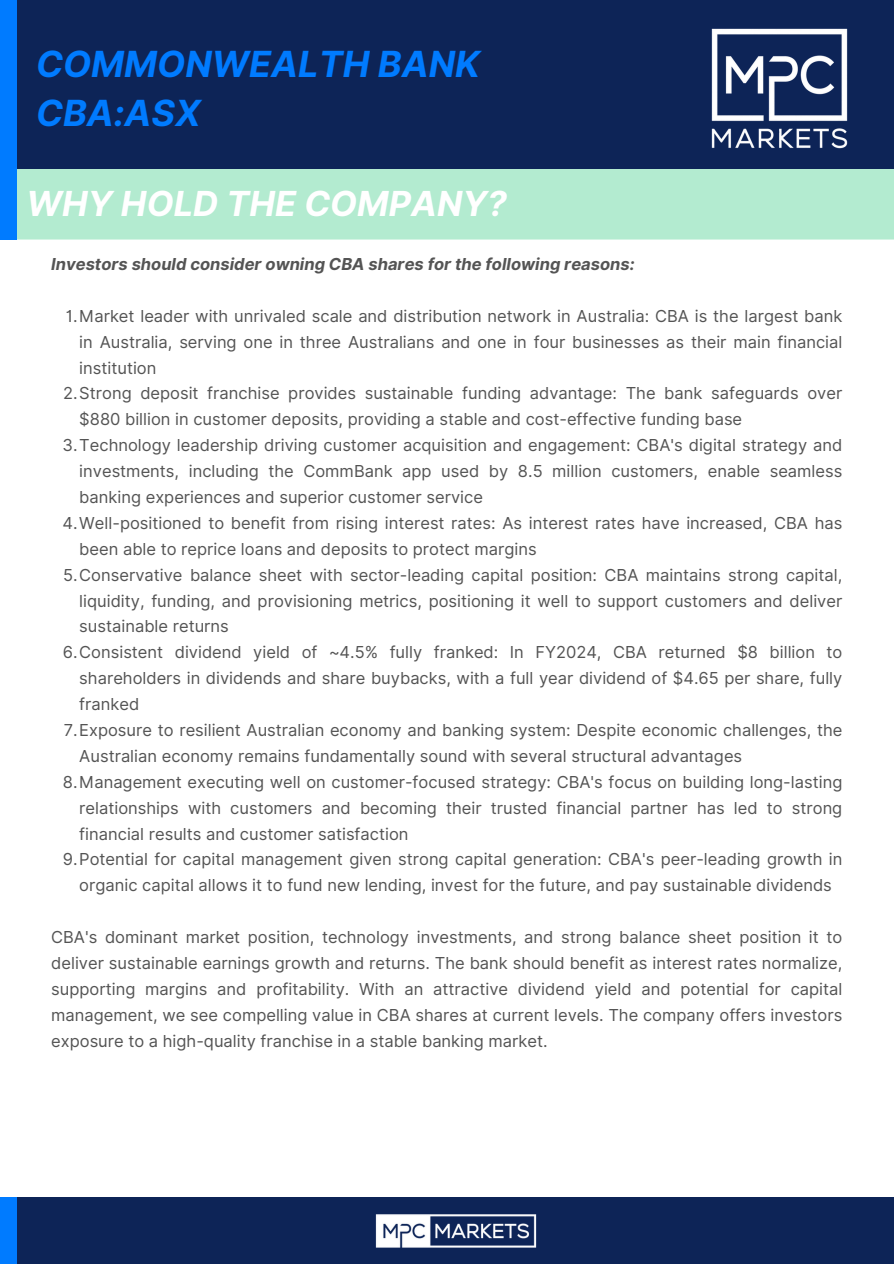
<style>
.page{position:relative;width:894px;height:1264px;background:#fff}
.page>*{position:absolute;margin:0;border:0;box-sizing:border-box;transform-origin:0 0}
.t1{font:italic 700 36px/49.5px "Inter";color:#007bff}
.t2{font:italic 700 34.5px "Inter";color:#fff}
.t3{font:16.5px/25.8px "Inter";color:#545454;text-align:justify}
.t4{font:italic 700 16.5px "Inter";color:#545454}
</style>
<div class="page">
<div style="left:0;top:1197px;width:893px;height:66px;background:#0d2457"></div>
<div style="left:0;top:1197px;width:17px;height:66px;background:#007bff"></div>
<img style="left:375px;top:1214px;width:162px;height:34px">
<div style="left:17px;top:168px;width:876px;height:71px;background:#b3ebd0"></div>
<div style="left:0;top:0;width:893px;height:168px;background:#0d2457"></div>
<div style="left:0;top:0;width:17px;height:239px;background:#007bff"></div>
<img style="left:711px;top:28px;width:137px;height:121px">
<p class="t1" style="left:36px;top:39px;width:445px">COMMONWEALTH BANK<br>CBA:ASX</p>
<p class="t2" style="left:26px;top:183px;width:481px">WHY HOLD THE COMPANY?</p>
<h1 class="t4" style="left:51px;top:254px;width:584px">Investors should consider owning CBA shares for the following reasons:</h1>
<h1 class="t3" style="left:79px;top:303px;width:764px;text-indent:-13px">1.Market leader with unrivaled scale and distribution network in Australia: CBA is the largest bank in Australia, serving one in three Australians and one in four businesses as their main financial institution</h1>
<h2 class="t3" style="left:79px;top:380px;width:764px;text-indent:-16px">2.Strong deposit franchise provides sustainable funding advantage: The bank safeguards over $880 billion in customer deposits, providing a stable and cost-effective funding base</h2>
<p class="t3" style="left:79px;top:432px;width:764px;text-indent:-17px">3.Technology leadership driving customer acquisition and engagement: CBA's digital strategy and investments, including the CommBank app used by 8.5 million customers, enable seamless banking experiences and superior customer service</p>
<p class="t3" style="left:79px;top:510px;width:764px;text-indent:-17px">4.Well-positioned to benefit from rising interest rates: As interest rates have increased, CBA has been able to reprice loans and deposits to protect margins</p>
<p class="t3" style="left:79px;top:561px;width:764px;text-indent:-16px">5.Conservative balance sheet with sector-leading capital position: CBA maintains strong capital, liquidity, funding, and provisioning metrics, positioning it well to support customers and deliver sustainable returns</p>
<p class="t3" style="left:79px;top:639px;width:764px;text-indent:-16px">6.Consistent dividend yield of ~4.5% fully franked: In FY2024, CBA returned $8 billion to shareholders in dividends and share buybacks, with a full year dividend of $4.65 per share, fully franked</p>
<p class="t3" style="left:79px;top:717px;width:764px;text-indent:-16px">7.Exposure to resilient Australian economy and banking system: Despite economic challenges, the<br>Australian economy remains fundamentally sound with several structural advantages</p>
<p class="t3" style="left:79px;top:768px;width:764px;text-indent:-16px">8.Management executing well on customer-focused strategy: CBA's focus on building long-lasting relationships with customers and becoming their trusted financial partner has led to strong financial results and customer satisfaction</p>
<p class="t3" style="left:63px;top:846px;width:780px;text-align:center">9.Potential for capital management given strong capital generation: CBA's peer-leading growth in organic capital allows it to fund new lending, invest for the future, and pay sustainable dividends</p>
<p class="t3" style="left:51px;top:924px;width:792px">CBA's dominant market position, technology investments, and strong balance sheet position it to deliver sustainable earnings growth and returns. The bank should benefit as interest rates normalize, supporting margins and profitability. With an attractive dividend yield and potential for capital management, we see compelling value in CBA shares at current levels. The company offers investors exposure to a high-quality franchise in a stable banking market.</p>
</div>
